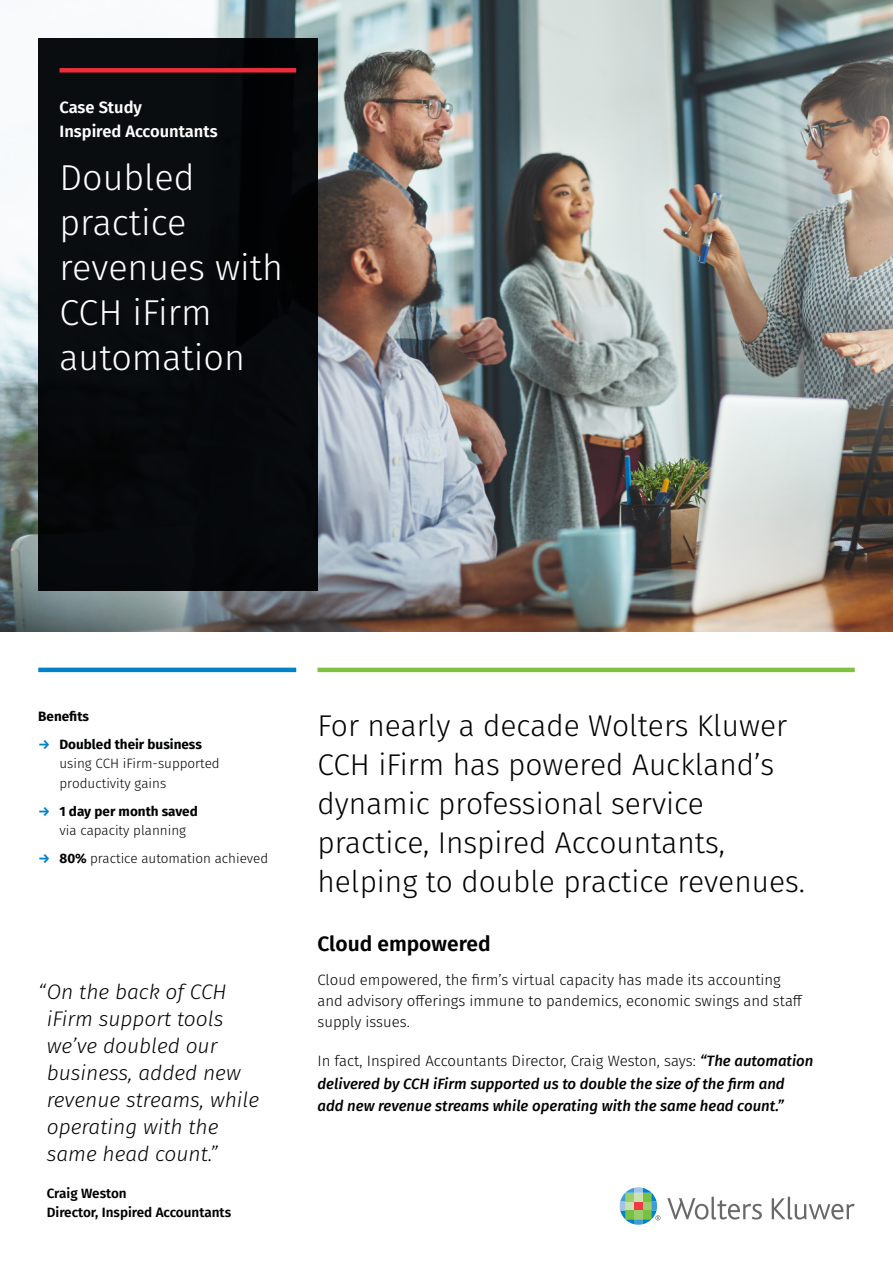
<style>
.page{position:relative;width:893px;height:1263px;background:#fff}
.page>*{position:absolute;margin:0;border:0;box-sizing:border-box;transform-origin:0 0}
.t1{font:300 36px/45px "Fira Sans";color:#fff}
.Intro_Copy{font:300 30px/39px "Fira Sans";color:#010203}
.Hero_Quote{font:italic 300 21px/27px "Fira Sans";color:#010203}
.H3_Header{font:600 21px "Fira Sans";color:#010203}
.H3_Header-2{font:600 16.5px/24px "Fira Sans";color:#fff}
.Body_Copy{font:italic 500 15px/22.5px "Fira Sans";color:#010203}
.Body_Copy-2{font:300 15px/21px "Fira Sans";color:#010203}
.t2{font:300 13.5px/19.5px "Fira Sans";color:#010203}
.Speaker{font:600 13.5px/19.5px "Fira Sans";color:#010203}
.Features_Header{font:700 13.5px "Fira Sans";color:#010203}
.s1{font-weight:700;color:#0082c8}
.s2{font-weight:700}
.s3{font-weight:300;font-style:normal}
</style>
<div class="page">
<hr style="left:317px;top:668px;width:538px;height:4px;background:#7fc241">
<svg style="left:667px;top:1197px;width:95px;height:22px"></svg>
<svg style="left:772px;top:1197px;width:83px;height:22px"></svg>
<svg style="left:620px;top:1187px;width:40px;height:38px"></svg>
<hr style="left:38px;top:668px;width:258px;height:4px;background:#0082c8">
<img style="left:0;top:0;width:893px;height:631px">
<div style="left:38px;top:38px;width:279px;height:553px;background:#0b0e11"></div>
<div style="left:60px;top:68px;width:236px;height:5px;background:#ee2c3b"></div>
<p class="H3_Header-2" style="left:60px;top:94px;width:160px">Case Study<br>Inspired Accountants</p>
<p class="t1" style="left:60px;top:155px;width:225px">Doubled practice revenues with<br>CCH iFirm automation</p>
<p class="Features_Header" style="left:38px;top:705px;width:52px">Benefits</p>
<p class="t2" style="left:60px;top:734px;width:162px;text-indent:-21px"><span class="s1">→</span> <span class="s2">Doubled their business </span>using CCH iFirm-supported productivity gains</p>
<p class="t2" style="left:60px;top:801px;width:140px;text-indent:-21px"><span class="s1">→</span> <span class="s2">1 day per month saved </span>via capacity planning</p>
<p class="t2" style="left:38px;top:849px;width:232px"><span class="s1">→</span> <span class="s2">80%</span> practice automation achieved</p>
<p class="Hero_Quote" style="left:47px;top:978px;width:214px;text-indent:-9px">“On the back of CCH iFirm support tools we’ve doubled our business, added new revenue streams, while operating with the same head count.”</p>
<p class="Speaker" style="left:47px;top:1182px;width:186px">Craig Weston<br>Director, Inspired Accountants</p>
<p class="Intro_Copy" style="left:317px;top:706px;width:489px">For nearly a decade Wolters Kluwer CCH iFirm has powered Auckland’s dynamic professional service practice, Inspired Accountants, helping to double practice revenues.</p>
<p class="H3_Header" style="left:317px;top:926px;width:175px">Cloud empowered</p>
<p class="Body_Copy-2" style="left:317px;top:969px;width:487px">Cloud empowered, the firm’s virtual capacity has made its accounting and advisory offerings immune to pandemics, economic swings and staff supply issues.</p>
<p class="Body_Copy" style="left:317px;top:1049px;width:497px"><span class="s3">In fact, Inspired Accountants Director, Craig Weston, says:</span> “The automation delivered by CCH iFirm supported us to double the size of the firm and add new revenue streams while operating with the same head count.”</p>
</div>
